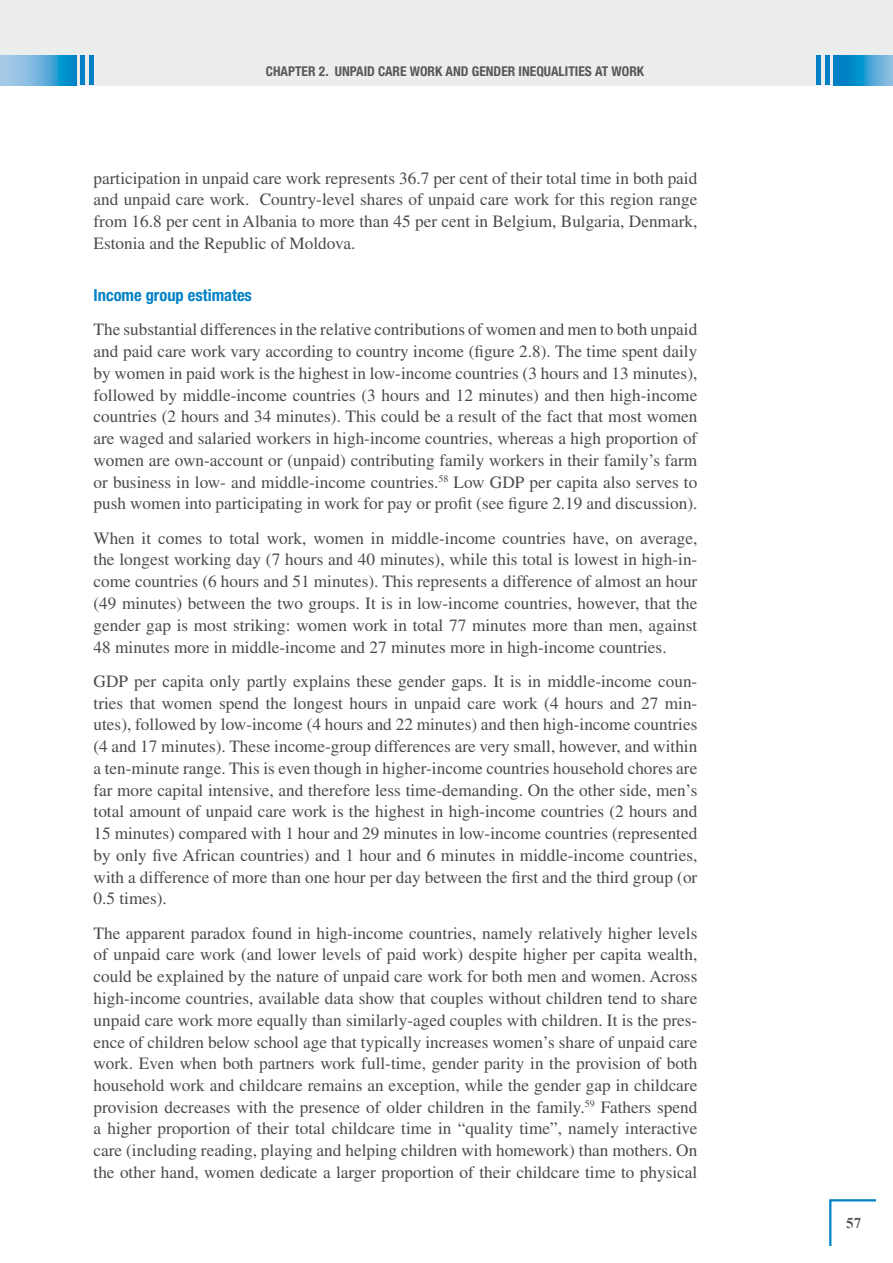
<style>
.page{position:relative;width:893px;height:1263px;background:#fff}
.page>*{position:absolute;margin:0;border:0;box-sizing:border-box;transform-origin:0 0}
.t1{font:17.25px/21.8px "Times";color:#4b4b4d;text-align:justify}
.t2{font:700 condensed 16.5px "Helvetica Neue LT Std";color:#0081c5}
.t3{font:700 15px "Times New Roman";color:#58585a}
.t4{font:700 condensed 13.5px "Helvetica Neue LT Std";color:#58585a}
</style>
<div class="page">
<div style="left:0;top:0;width:893px;height:85px;background:#eceded"></div>
<svg style="left:829px;top:1199px;width:47px;height:47px"></svg>
<svg style="left:0;top:55px;width:77px;height:30px;background:#5eaeda"></svg>
<svg style="left:833px;top:55px;width:60px;height:30px;background:#309ad1"></svg>
<hr style="left:81px;top:55px;width:4px;height:30px;background:#0081c5">
<hr style="left:825px;top:55px;width:4px;height:30px;background:#0081c5">
<div style="left:89px;top:55px;width:5px;height:30px;background:#0081c5"></div>
<div style="left:816px;top:55px;width:5px;height:30px;background:#0081c5"></div>
<p class="t4" style="left:266px;top:63px;width:380px">CHAPTER 2. UNPAID CARE WORK AND GENDER INEQUALITIES AT WORK</p>
<p class="t1" style="left:94px;top:167px;width:605px">participation in unpaid care work represents 36.7 per cent of their total time in both paid and unpaid care work. Country-level shares of unpaid care work for this region range from 16.8 per cent in Albania to more than 45 per cent in Belgium, Bulgaria, Denmark, Estonia and the Republic of Moldova.</p>
<p class="t2" style="left:94px;top:285px;width:160px">INCOME GROUP ESTIMATES</p>
<p class="t1" style="left:94px;top:319px;width:605px">The substantial differences in the relative contributions of women and men to both unpaid and paid care work vary according to country income (figure 2.8). The time spent daily by women in paid work is the highest in low-income countries (3 hours and 13 minutes), followed by middle-income countries (3 hours and 12 minutes) and then high-income countries (2 hours and 34 minutes). This could be a result of the fact that most women are waged and salaried workers in high-income countries, whereas a high proportion of women are own-account or (unpaid) contributing family workers in their family’s farm or business in low- and middle-income countries.<sup>58</sup> Low GDP per capita also serves to push women into participating in work for pay or profit (see figure 2.19 and discussion).</p>
<p class="t1" style="left:94px;top:527px;width:605px">When it comes to total work, women in middle-income countries have, on average, the longest working day (7 hours and 40 minutes), while this total is lowest in high-in&shy;come countries (6 hours and 51 minutes). This represents a difference of almost an hour (49 minutes) between the two groups. It is in low-income countries, however, that the gender gap is most striking: women work in total 77 minutes more than men, against 48 minutes more in middle-income and 27 minutes more in high-income countries.</p>
<p class="t1" style="left:94px;top:670px;width:605px">GDP per capita only partly explains these gender gaps. It is in middle-income coun&shy;tries that women spend the longest hours in unpaid care work (4 hours and 27 min&shy;utes), followed by low-income (4 hours and 22 minutes) and then high-income countries (4 and 17 minutes). These income-group differences are very small, however, and within a ten-minute range. This is even though in higher-income countries household chores are far more capital intensive, and therefore less time-demanding. On the other side, men’s total amount of unpaid care work is the highest in high-income countries (2 hours and 15 minutes) compared with 1 hour and 29 minutes in low-income countries (represented by only five African countries) and 1 hour and 6 minutes in middle-income countries, with a difference of more than one hour per day between the first and the third group (or 0.5 times).</p>
<p class="t1" style="left:94px;top:922px;width:605px">The apparent paradox found in high-income countries, namely relatively higher levels of unpaid care work (and lower levels of paid work) despite higher per capita wealth, could be explained by the nature of unpaid care work for both men and women. Across high-income countries, available data show that couples without children tend to share unpaid care work more equally than similarly-aged couples with children. It is the pres&shy;ence of children below school age that typically increases women’s share of unpaid care work. Even when both partners work full-time, gender parity in the provision of both household work and childcare remains an exception, while the gender gap in childcare provision decreases with the presence of older children in the family.<sup>59</sup> Fathers spend a higher proportion of their total childcare time in “quality time”, namely interactive care (including reading, playing and helping children with homework) than mothers. On the other hand, women dedicate a larger proportion of their childcare time to physical</p>
<p class="t3" style="left:846px;top:1212px;width:16px">57</p>
</div>
